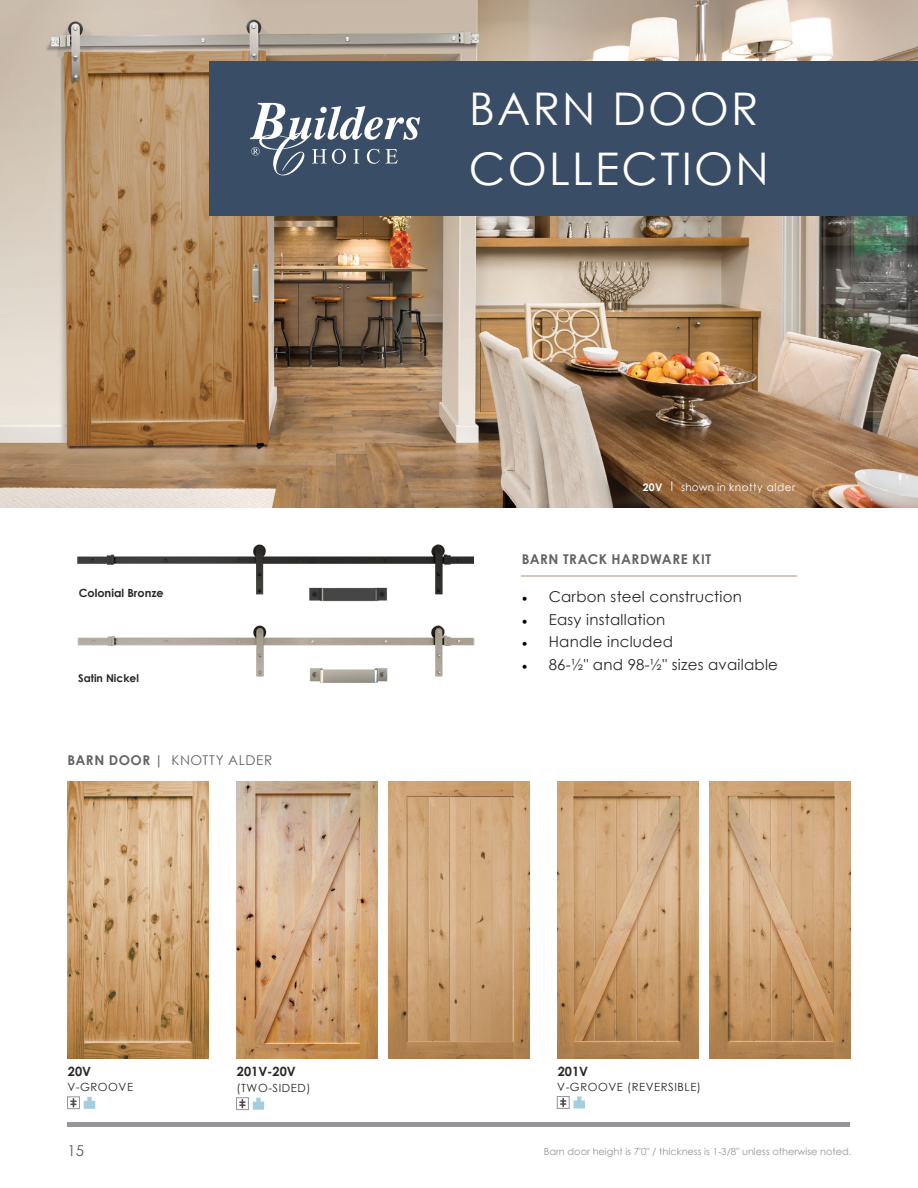
<style>
.page{position:relative;width:918px;height:1188px;background:#fff}
.page>*{position:absolute;margin:0;border:0;box-sizing:border-box;transform-origin:0 0}
.t1{font:45px/60px "Century Gothic";letter-spacing:.05em;color:#fff}
.t2{font:15px "Century Gothic";letter-spacing:.015em;color:#292829}
.t3{font:15px "Century Gothic";color:#58595b}
.t4{font:13.5px "Century Gothic";letter-spacing:.045em;color:#636466}
.t5{font:700 13.5px "Century Gothic";letter-spacing:.03em;color:#636466}
.t6{font:700 12.75px "Century Gothic";color:#292829}
.t7{font:11.25px "Century Gothic";letter-spacing:.05em;color:#292829}
.t8{font:700 11.25px "Century Gothic";color:#292829}
.t9{font:700 10.65px "Century Gothic";color:#292829}
.t10{font:10.5px "Century Gothic";letter-spacing:.05em;color:#fff}
.t11{font:9.75px "Century Gothic";color:#939598}
.s1{font-weight:700}
.s2{font-family:"Minion Pro";color:#000}
</style>
<div class="page">
<div style="left:68px;top:1122px;width:782px;height:5px;background:#939598"></div>
<img style="left:0;top:0;width:918px;height:508px">
<div style="left:210px;top:61px;width:708px;height:155px;background:#3a4d67"></div>
<svg style="left:250px;top:103px;width:170px;height:72px"></svg>
<img style="left:77px;top:544px;width:397px;height:51px">
<img style="left:309px;top:586px;width:79px;height:15px">
<img style="left:77px;top:625px;width:398px;height:54px">
<img style="left:309px;top:668px;width:78px;height:14px">
<hr style="left:522px;top:575px;width:275px;height:2px;background:#d2c8ba">
<svg style="left:70px;top:1099px;width:7px;height:8px"></svg>
<div style="left:68px;top:1097px;width:12px;height:12px;border:1px solid #939598"></div>
<svg style="left:84px;top:1097px;width:11px;height:12px"></svg>
<svg style="left:239px;top:1100px;width:6px;height:8px"></svg>
<div style="left:236px;top:1098px;width:12px;height:12px;border:1px solid #939598"></div>
<svg style="left:253px;top:1098px;width:11px;height:12px"></svg>
<img style="left:68px;top:782px;width:141px;height:276px">
<img style="left:388px;top:782px;width:142px;height:276px">
<img style="left:236px;top:782px;width:142px;height:276px">
<svg style="left:560px;top:1098px;width:6px;height:8px"></svg>
<div style="left:557px;top:1096px;width:12px;height:12px;border:1px solid #939598"></div>
<svg style="left:574px;top:1096px;width:11px;height:12px"></svg>
<img style="left:557px;top:782px;width:142px;height:276px">
<img style="left:709px;top:782px;width:141px;height:276px">
<p class="t8" style="left:79px;top:584px;width:87px">Colonial Bronze</p>
<p class="t9" style="left:78px;top:670px;width:62px">Satin Nickel</p>
<p class="t4" style="left:68px;top:750px;width:206px"><span class="s1">BARN DOOR |</span> KNOTTY ALDER</p>
<p class="t6" style="left:68px;top:1061px;width:25px">20V</p>
<p class="t7" style="left:67px;top:1079px;width:67px">V-GROOVE</p>
<p class="t3" style="left:68px;top:1140px;width:18px">15</p>
<p class="t6" style="left:237px;top:1061px;width:60px">201V-20V</p>
<p class="t7" style="left:237px;top:1080px;width:75px">(TWO-SIDED)</p>
<h1 class="t1" style="left:469px;top:78px;width:301px">BARN DOOR<br>COLLECTION</h1>
<p class="t10" style="left:643px;top:479px;width:154px"><span class="s1">20V |</span> shown in knotty alder</p>
<p class="t5" style="left:522px;top:549px;width:191px">BARN TRACK HARDWARE KIT</p>
<p class="t2" style="left:522px;top:586px;width:222px"><span class="s2">•</span> Carbon steel construction</p>
<p class="t2" style="left:522px;top:609px;width:145px"><span class="s2">•</span> Easy installation</p>
<p class="t2" style="left:522px;top:631px;width:153px"><span class="s2">•</span> Handle included</p>
<p class="t2" style="left:522px;top:654px;width:258px"><span class="s2">•</span> 86-½" and 98-½" sizes available</p>
<p class="t6" style="left:558px;top:1061px;width:32px">201V</p>
<p class="t7" style="left:557px;top:1079px;width:145px">V-GROOVE (REVERSIBLE)</p>
<p class="t11" style="left:544px;top:1144px;width:309px">Barn door height is 7'0" / thickness is 1-3/8" unless otherwise noted.</p>
</div>
